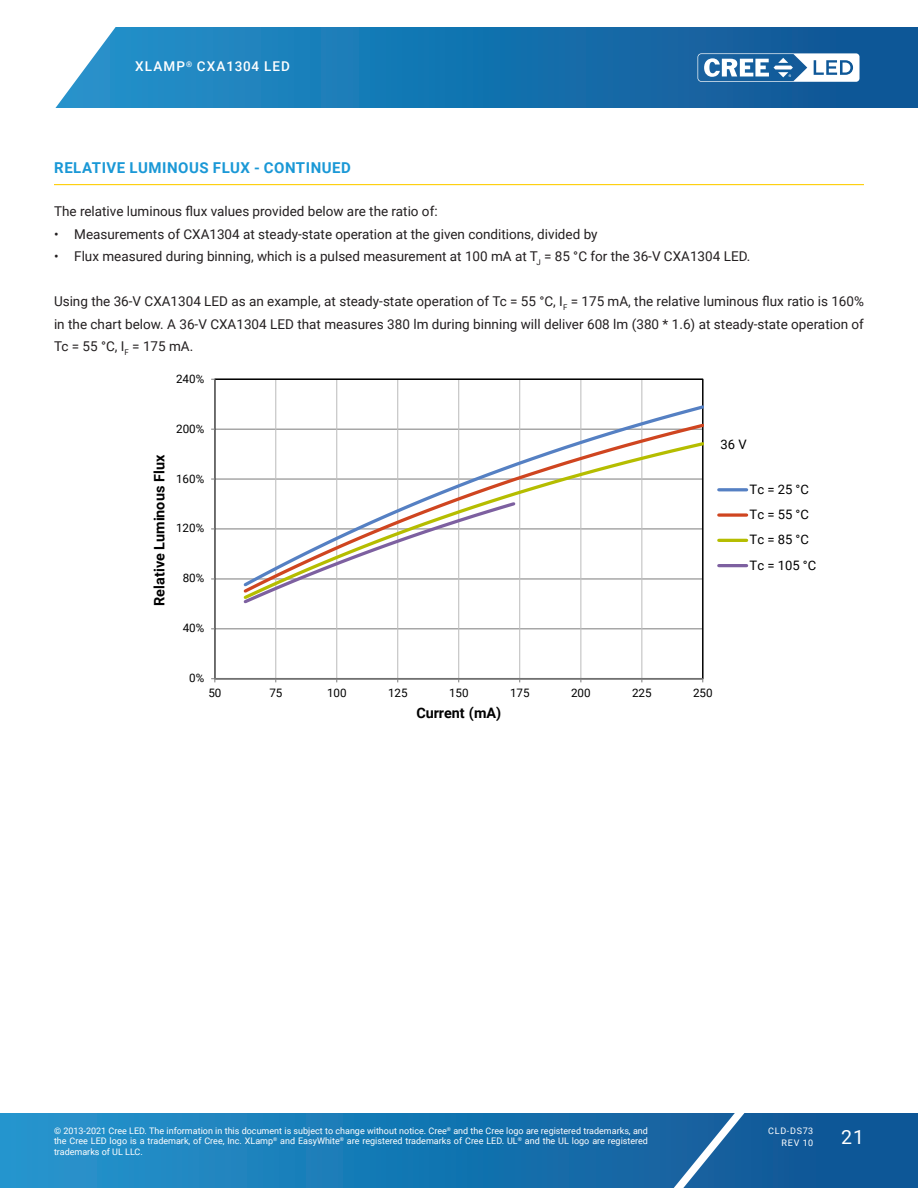
<style>
.page{position:relative;width:918px;height:1188px;background:#fff}
.page>*{position:absolute;margin:0;border:0;box-sizing:border-box;transform-origin:0 0}
.t1{font:19.5px "Roboto";color:#fff}
.Section_heading_with{font:700 15px "Roboto";letter-spacing:.035em;color:#1a98d6}
.t2{font:700 14.4px "Roboto";color:#000}
.Text_justify{font:13.5px/22.5px "Roboto";color:#231f20;text-align:justify}
.t3{font:500 13.5px "Roboto";letter-spacing:.085em;color:#fff}
.t4{font:13.05px/25.3px "Roboto";color:#000}
.t5{font:11.7px "Roboto";letter-spacing:-.01em;color:#000}
.t6{font:9px/10.8px "Roboto";color:#fff;text-align:justify}
.t7{font:9px/12px "Roboto";letter-spacing:.085em;color:#fff;text-align:right}
</style>
<div class="page">
<svg style="left:0;top:1113px;width:918px;height:75px;background:#1876b2"></svg>
<svg style="left:644px;top:1113px;width:117px;height:75px;background:#296da6"></svg>
<svg style="left:55px;top:27px;width:863px;height:81px;background:#2078b2"></svg>
<svg style="left:698px;top:53px;width:162px;height:29px"></svg>
<hr style="left:54px;top:184px;width:810px;height:1px;background:#fece08">
<hr style="left:215px;top:628px;width:488px;height:1px;background:#868686">
<hr style="left:215px;top:578px;width:488px;height:1px;background:#868686">
<hr style="left:215px;top:528px;width:488px;height:1px;background:#868686">
<hr style="left:215px;top:479px;width:488px;height:1px;background:#868686">
<hr style="left:215px;top:429px;width:488px;height:1px;background:#868686">
<hr style="left:275px;top:379px;width:1px;height:300px;background:#c0c0c0">
<hr style="left:336px;top:379px;width:1px;height:300px;background:#c0c0c0">
<hr style="left:397px;top:379px;width:1px;height:300px;background:#c0c0c0">
<hr style="left:458px;top:379px;width:1px;height:300px;background:#c0c0c0">
<hr style="left:519px;top:379px;width:1px;height:300px;background:#c0c0c0">
<hr style="left:580px;top:379px;width:1px;height:300px;background:#c0c0c0">
<hr style="left:641px;top:379px;width:1px;height:300px;background:#c0c0c0">
<hr style="left:214px;top:379px;width:1px;height:300px;background:#868686">
<hr style="left:215px;top:678px;width:488px;height:1px;background:#868686">
<svg style="left:275px;top:403px;width:429px;height:18px"></svg>
<svg style="left:241px;top:421px;width:463px;height:19px"></svg>
<svg style="left:241px;top:440px;width:463px;height:162px"></svg>
<svg style="left:241px;top:500px;width:277px;height:106px"></svg>
<hr style="left:719px;top:488px;width:28px;height:3px;background:#5580c3">
<svg style="left:719px;top:513px;width:28px;height:4px"></svg>
<hr style="left:719px;top:539px;width:28px;height:3px;background:#b5bd00">
<hr style="left:719px;top:564px;width:28px;height:3px;background:#7d60a0">
<p class="t3" style="left:135px;top:57px;width:156px">XLAMP<sup>®</sup> CXA1304 LED</p>
<p class="Section_heading_with" style="left:54px;top:157px;width:298px">RELATIVE LUMINOUS FLUX - CONTINUED</p>
<p class="Text_justify" style="left:54px;top:199px;width:385px">The relative luminous flux values provided below are the ratio of:</p>
<p class="Text_justify" style="left:54px;top:222px;width:545px">• Measurements of CXA1304 at steady-state operation at the given conditions, divided by</p>
<p class="Text_justify" style="left:54px;top:244px;width:698px">• Flux measured during binning, which is a pulsed measurement at 100 mA at T<sub>J</sub> = 85 °C for the 36-V CXA1304 LED.</p>
<p class="Text_justify" style="left:54px;top:289px;width:812px">Using the 36-V CXA1304 LED as an example, at steady-state operation of Tc = 55 °C, I<sub>F</sub> = 175 mA, the relative luminous flux ratio is 160% in the chart below. A 36-V CXA1304 LED that measures 380 lm during binning will deliver 608 lm (380 * 1.6) at steady-state operation of Tc = 55 °C, I<sub>F</sub> = 175 mA.</p>
<p class="t5" style="left:176px;top:370px;width:29px">240%</p>
<p class="t2" style="left:149px;top:606px;width:152px;rotate:-90deg">Relative Luminous Flux</p>
<p class="t5" style="left:176px;top:420px;width:29px">200%</p>
<p class="t5" style="left:176px;top:470px;width:29px">160%</p>
<p class="t5" style="left:176px;top:520px;width:29px">120%</p>
<p class="t5" style="left:183px;top:570px;width:23px">80%</p>
<p class="t5" style="left:183px;top:620px;width:23px">40%</p>
<p class="t4" style="left:721px;top:431px;width:28px">36 V</p>
<p class="t4" style="left:750px;top:476px;width:68px">Tc = 25 °C<br>Tc = 55 °C<br>Tc = 85 °C<br>Tc = 105 °C</p>
<p class="t5" style="left:189px;top:670px;width:16px">0%</p>
<p class="t5" style="left:208px;top:685px;width:14px">50</p>
<p class="t5" style="left:269px;top:685px;width:14px">75</p>
<p class="t5" style="left:327px;top:685px;width:21px">100</p>
<p class="t5" style="left:388px;top:685px;width:21px">125</p>
<p class="t5" style="left:449px;top:685px;width:21px">150</p>
<p class="t5" style="left:510px;top:685px;width:21px">175</p>
<p class="t5" style="left:571px;top:685px;width:21px">200</p>
<p class="t5" style="left:632px;top:685px;width:21px">225</p>
<p class="t5" style="left:693px;top:685px;width:21px">250</p>
<p class="t2" style="left:416px;top:703px;width:86px">Current (mA)</p>
<p class="t6" style="left:54px;top:1125px;width:596px">© 2013-2021 Cree LED. The information in this document is subject to change without notice. Cree<sup>®</sup> and the Cree logo are registered trademarks, and the Cree LED logo is a trademark, of Cree, Inc. XLamp<sup>®</sup> and EasyWhite<sup>®</sup> are registered trademarks of Cree LED. UL<sup>®</sup> and the UL logo are registered trademarks of UL LLC.</p>
<p class="t7" style="left:768px;top:1124px;width:47px">CLD-DS73<br>REV 10</p>
<h1 class="t1" style="left:841px;top:1123px;width:24px">21</h1>
</div>
